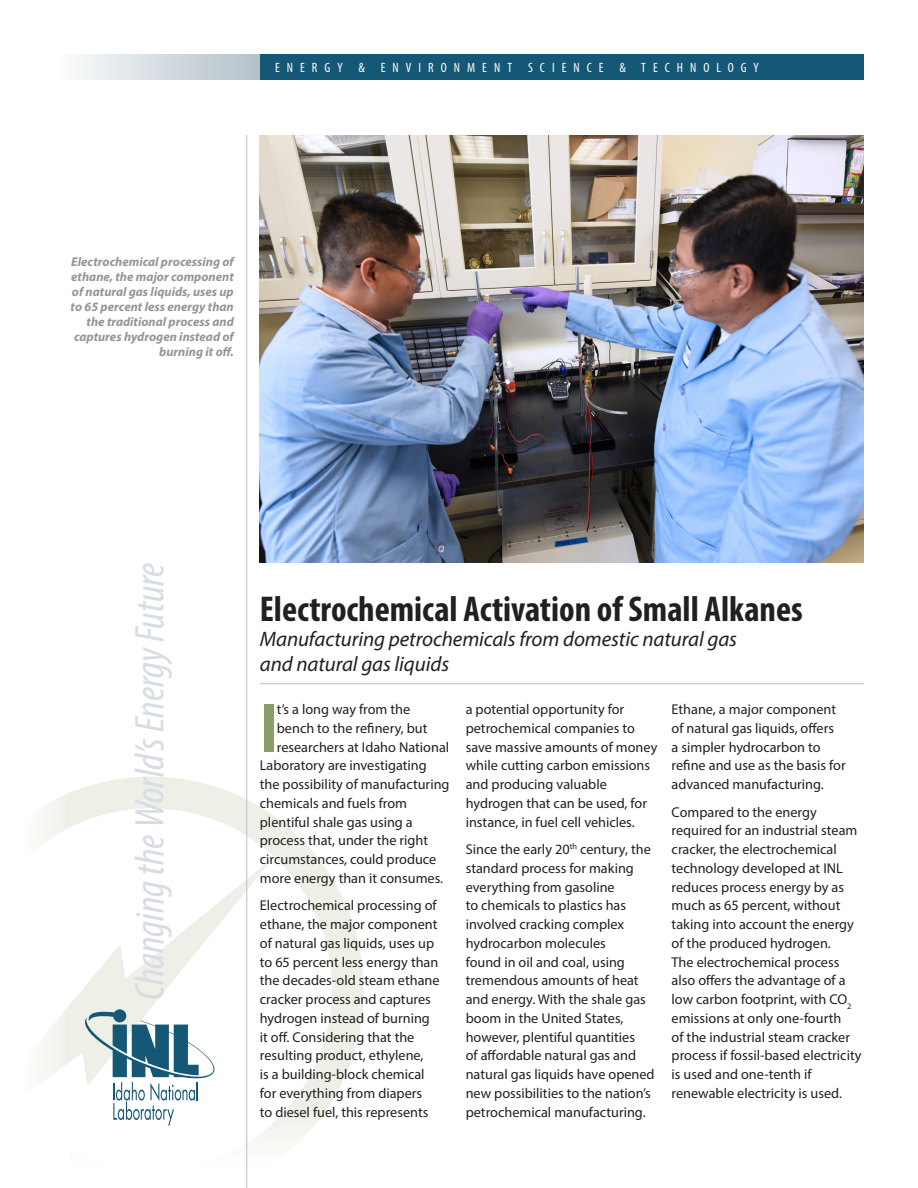
<style>
.page{position:relative;width:918px;height:1188px;background:#fff}
.page>*{position:absolute;margin:0;border:0;box-sizing:border-box;transform-origin:0 0}
.Body_Text_with_Initi{font:700 condensed 69.9px "Myriad Pro";color:#8a9e6b}
.t1{font:italic condensed 41.55px "Myriad Pro";color:#d7dde2}
.Headline{font:700 condensed 36px "Myriad Pro";color:#231f20}
.Headline_Subhead{font:italic 21px/25.2px "Myriad Pro";letter-spacing:-.005em;color:#231f20}
.Body_Text{font:14.25px/18.8px "Myriad Pro";color:#231f20}
.Body_Text_with_Initi-2{font:14.25px "Myriad Pro";color:#231f20}
.t2{font:condensed 13.5px "Myriad Pro";letter-spacing:.52em;color:#fff}
.t3{font:italic 700 12.75px/15px "Myriad Pro";color:#939598;text-align:right}
</style>
<div class="page">
<svg style="left:44px;top:777px;width:320px;height:411px"></svg>
<svg style="left:82px;top:1009px;width:135px;height:117px"></svg>
<svg style="left:80px;top:54px;width:180px;height:25px;background:#d3dadf"></svg>
<div style="left:260px;top:54px;width:604px;height:25px;background:#145875"></div>
<hr style="left:246px;top:135px;width:1px;height:1053px;background:#b5c1ca">
<hr style="left:260px;top:683px;width:604px;height:1px;background:#b5c1ca">
<img style="left:260px;top:135px;width:604px;height:428px">
<p class="t2" style="left:275px;top:59px;width:485px">ENERGY &amp; ENVIRONMENT SCIENCE &amp; TECHNOLOGY</p>
<p class="t3" style="left:71px;top:254px;width:165px">Electrochemical processing of ethane, the major component of natural gas liquids, uses up to 65 percent less energy than the traditional process and captures hydrogen instead of burning it off.</p>
<h2 class="t1" style="left:125px;top:1000px;width:439px;rotate:-90deg">Changing the World’s Energy Future</h2>
<p class="Headline" style="left:260px;top:587px;width:544px">Electrochemical Activation of Small Alkanes</p>
<p class="Headline_Subhead" style="left:260px;top:626px;width:479px">Manufacturing petrochemicals from domestic natural gas and natural gas liquids</p>
<p class="Body_Text_with_Initi" style="left:260px;top:685px;width:19px">I</p>
<p class="Body_Text_with_Initi-2" style="left:277px;top:701px;width:135px">t’s a long way from the</p>
<p class="Body_Text" style="left:466px;top:700px;width:193px">a potential opportunity for petrochemical companies to save massive amounts of money while cutting carbon emissions and producing valuable hydrogen that can be used, for instance, in fuel cell vehicles.</p>
<p class="Body_Text" style="left:466px;top:840px;width:190px">Since the early 20<sup>th</sup> century, the standard process for making everything from gasoline<br>to chemicals to plastics has involved cracking complex hydrocarbon molecules<br>found in oil and coal, using tremendous amounts of heat and energy. With the shale gas boom in the United States, however, plentiful quantities<br>of affordable natural gas and natural gas liquids have opened new possibilities to the nation’s petrochemical manufacturing.</p>
<p class="Body_Text" style="left:672px;top:700px;width:176px">Ethane, a major component of natural gas liquids, offers<br>a simpler hydrocarbon to refine and use as the basis for advanced manufacturing.</p>
<p class="Body_Text" style="left:672px;top:802px;width:191px">Compared to the energy required for an industrial steam cracker, the electrochemical technology developed at INL reduces process energy by as much as 65 percent, without taking into account the energy of the produced hydrogen.<br>The electrochemical process also offers the advantage of a low carbon footprint, with CO<sub>2 </sub>emissions at only one-fourth<br>of the industrial steam cracker process if fossil-based electricity is used and one-tenth if renewable electricity is used.</p>
<p class="Body_Text_with_Initi-2" style="left:277px;top:719px;width:152px">bench to the refinery, but</p>
<p class="Body_Text_with_Initi-2" style="left:277px;top:738px;width:174px">researchers at Idaho National</p>
<p class="Body_Text_with_Initi-2" style="left:260px;top:757px;width:168px">Laboratory are investigating</p>
<p class="Body_Text_with_Initi-2" style="left:260px;top:776px;width:191px">the possibility of manufacturing</p>
<p class="Body_Text_with_Initi-2" style="left:260px;top:794px;width:149px">chemicals and fuels from</p>
<p class="Body_Text_with_Initi-2" style="left:260px;top:813px;width:154px">plentiful shale gas using a</p>
<p class="Body_Text_with_Initi-2" style="left:260px;top:832px;width:170px">process that, under the right</p>
<p class="Body_Text_with_Initi-2" style="left:260px;top:851px;width:178px">circumstances, could produce</p>
<p class="Body_Text_with_Initi-2" style="left:260px;top:869px;width:185px">more energy than it consumes.</p>
<p class="Body_Text" style="left:260px;top:896px;width:181px">Electrochemical processing of ethane, the major component of natural gas liquids, uses up to 65 percent less energy than the decades-old steam ethane cracker process and captures hydrogen instead of burning it off. Considering that the resulting product, ethylene,<br>is a building-block chemical for everything from diapers<br>to diesel fuel, this represents</p>
</div>
